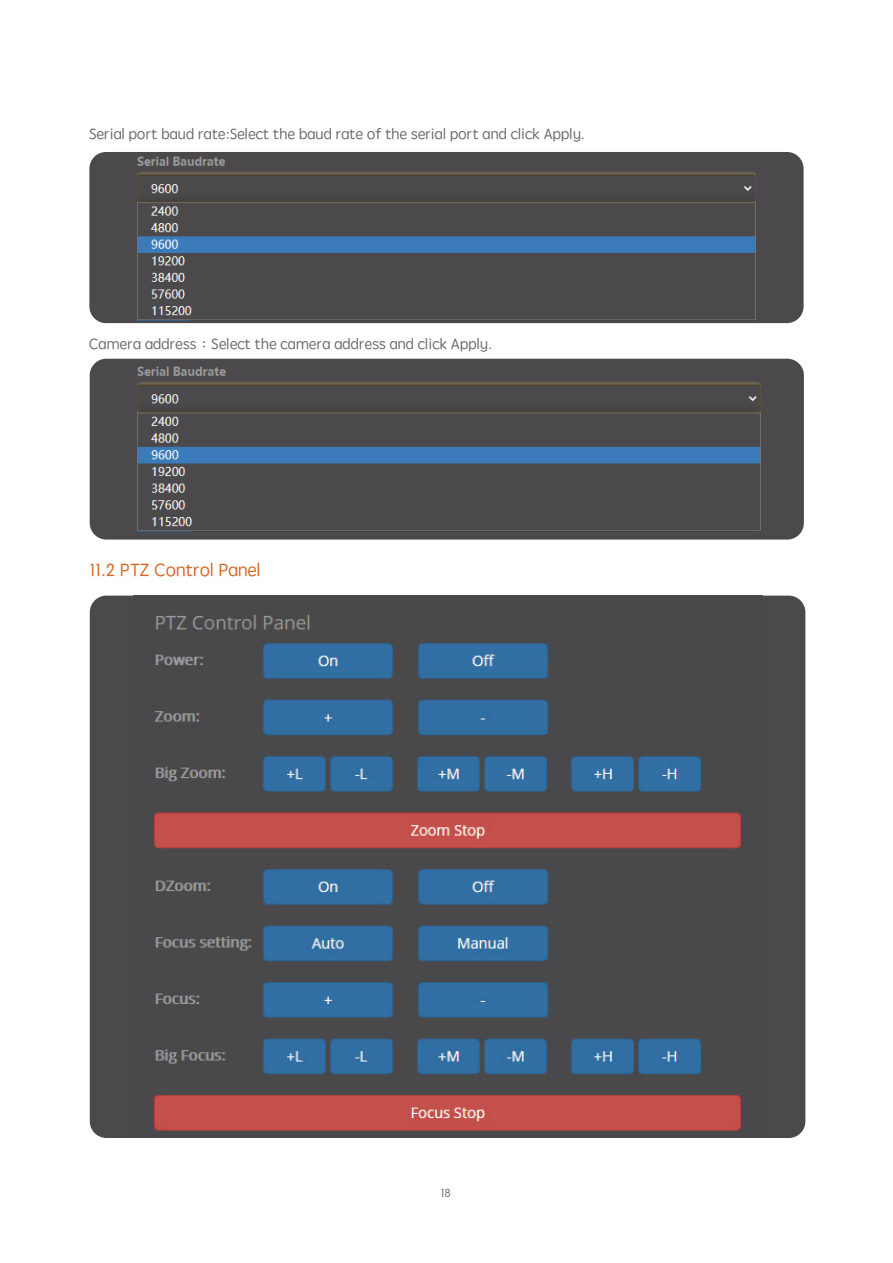
<style>
.page{position:relative;width:893px;height:1263px;background:#fff}
.page>*{position:absolute;margin:0;border:0;box-sizing:border-box;transform-origin:0 0}
.t1{font:18px "ST Yuanti TC Regular";color:#d66322}
.t2{font:15px "ST Yuanti TC Regular";color:#676767}
.t3{font:12px "ST Yuanti TC Regular";color:#676767}
</style>
<div class="page">
<div style="left:89px;top:152px;width:715px;height:171px;background:#4b494c;border-radius:17px"></div>
<div style="left:90px;top:359px;width:714px;height:181px;background:#4b494c;border-radius:17px"></div>
<div style="left:90px;top:596px;width:715px;height:542px;background:#4b494c;border-radius:17px"></div>
<img style="left:137px;top:156px;width:619px;height:164px">
<img style="left:137px;top:366px;width:623px;height:165px">
<img style="left:150px;top:613px;width:592px;height:518px">
<p class="t2" style="left:89px;top:124px;width:497px">Serial port baud rate:Select the baud rate of the serial port and click Apply.</p>
<p class="t2" style="left:89px;top:334px;width:405px">Camera address︓Select the camera address and click Apply.</p>
<p class="t1" style="left:90px;top:557px;width:173px">11.2 PTZ Control Panel</p>
<p class="t3" style="left:441px;top:1185px;width:12px">18</p>
</div>
